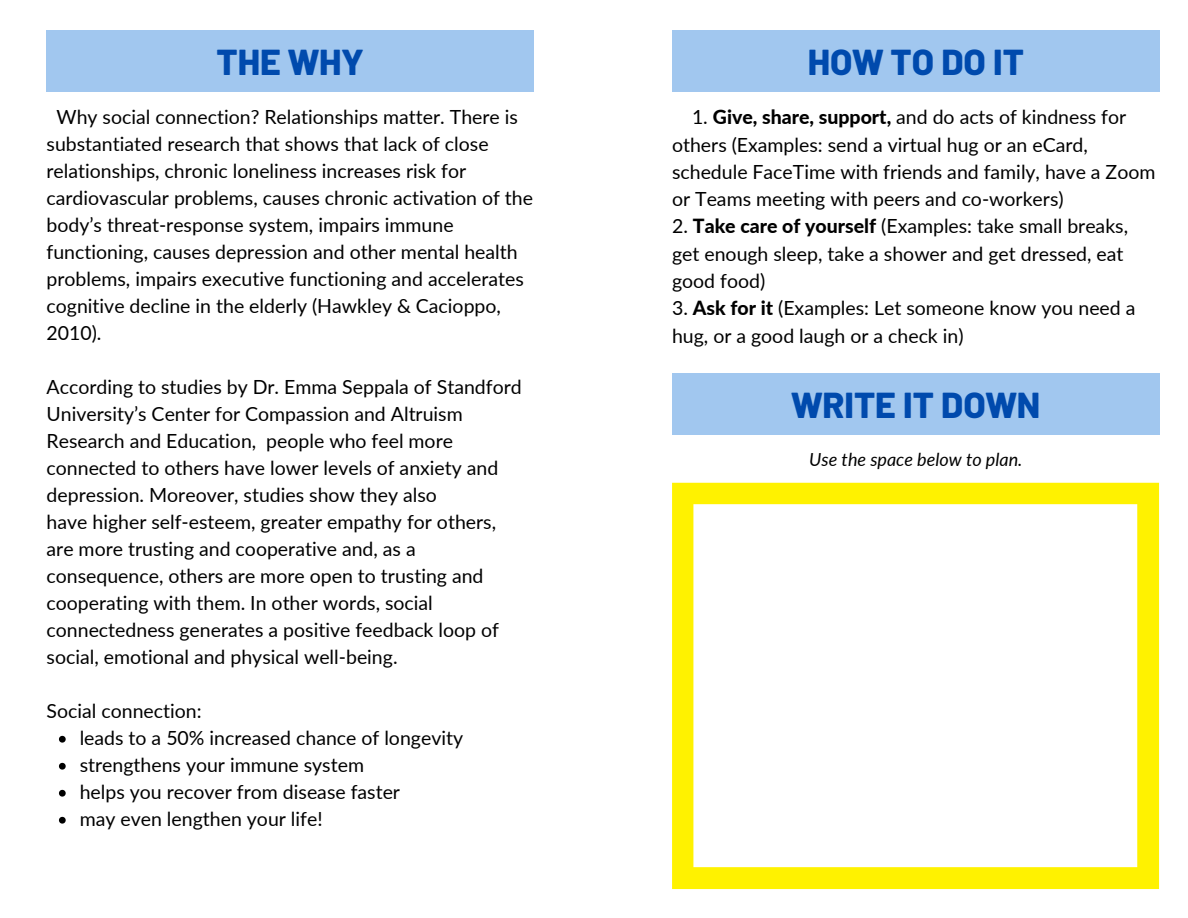
<style>
.page{position:relative;width:1188px;height:918px;background:#fff}
.page>*{position:absolute;margin:0;border:0;box-sizing:border-box;transform-origin:0 0}
.t1{font:800 36px "Barlow";color:#004aad}
.t2{font:19.5px/27px "Lato";color:#000}
.t3{font:italic 18px "Lato";color:#000}
.s1{font-weight:800}
</style>
<div class="page">
<div style="left:47px;top:30px;width:487px;height:62px;background:#a1c7ef"></div>
<div style="left:672px;top:30px;width:488px;height:62px;background:#a1c7ef"></div>
<div style="left:672px;top:374px;width:488px;height:61px;background:#a1c7ef"></div>
<svg style="left:672px;top:483px;width:487px;height:406px"></svg>
<svg style="left:59px;top:736px;width:7px;height:7px"></svg>
<svg style="left:59px;top:763px;width:7px;height:7px"></svg>
<svg style="left:59px;top:790px;width:7px;height:7px"></svg>
<svg style="left:59px;top:817px;width:7px;height:7px"></svg>
<h1 class="t1" style="left:217px;top:39px;width:149px">THE WHY</h1>
<h1 class="t1" style="left:808px;top:39px;width:218px">HOW TO DO IT</h1>
<p class="t2" style="left:672px;top:103px;width:485px;text-indent:20px">1. <span class="s1">Give, share, support,</span> and do acts of kindness for others (Examples: send a virtual hug or an eCard, schedule FaceTime with friends and family, have a Zoom or Teams meeting with peers and co-workers)</p>
<p class="t2" style="left:672px;top:212px;width:458px">2. <span class="s1">Take care of yourself</span> (Examples: take small breaks, get enough sleep, take a shower and get dressed, eat good food)</p>
<p class="t2" style="left:672px;top:294px;width:465px">3. <span class="s1">Ask for it</span> (Examples: Let someone know you need a hug, or a good laugh or a check in)</p>
<p class="t2" style="left:47px;top:103px;width:488px;text-indent:10px">Why social connection? Relationships matter. There is substantiated research that shows that lack of close relationships, chronic loneliness increases risk for cardiovascular problems, causes chronic activation of the body’s threat-response system, impairs immune functioning, causes depression and other mental health problems, impairs executive functioning and accelerates cognitive decline in the elderly (Hawkley &amp; Cacioppo, 2010).</p>
<p class="t2" style="left:47px;top:373px;width:477px">According to studies by Dr. Emma Seppala of Standford University’s Center for Compassion and Altruism Research and Education, people who feel more connected to others have lower levels of anxiety and depression. Moreover, studies show they also<br>have higher self-esteem, greater empathy for others, are more trusting and cooperative and, as a consequence, others are more open to trusting and cooperating with them. In other words, social connectedness generates a positive feedback loop of social, emotional and physical well-being.</p>
<p class="t2" style="left:47px;top:697px;width:157px">Social connection:</p>
<h1 class="t1" style="left:791px;top:382px;width:250px">WRITE IT DOWN</h1>
<p class="t3" style="left:809px;top:448px;width:215px">Use the space below to plan.</p>
<p class="t2" style="left:80px;top:724px;width:385px">leads to a 50% increased chance of longevity strengthens your immune system<br>helps you recover from disease faster<br>may even lengthen your life!</p>
</div>
